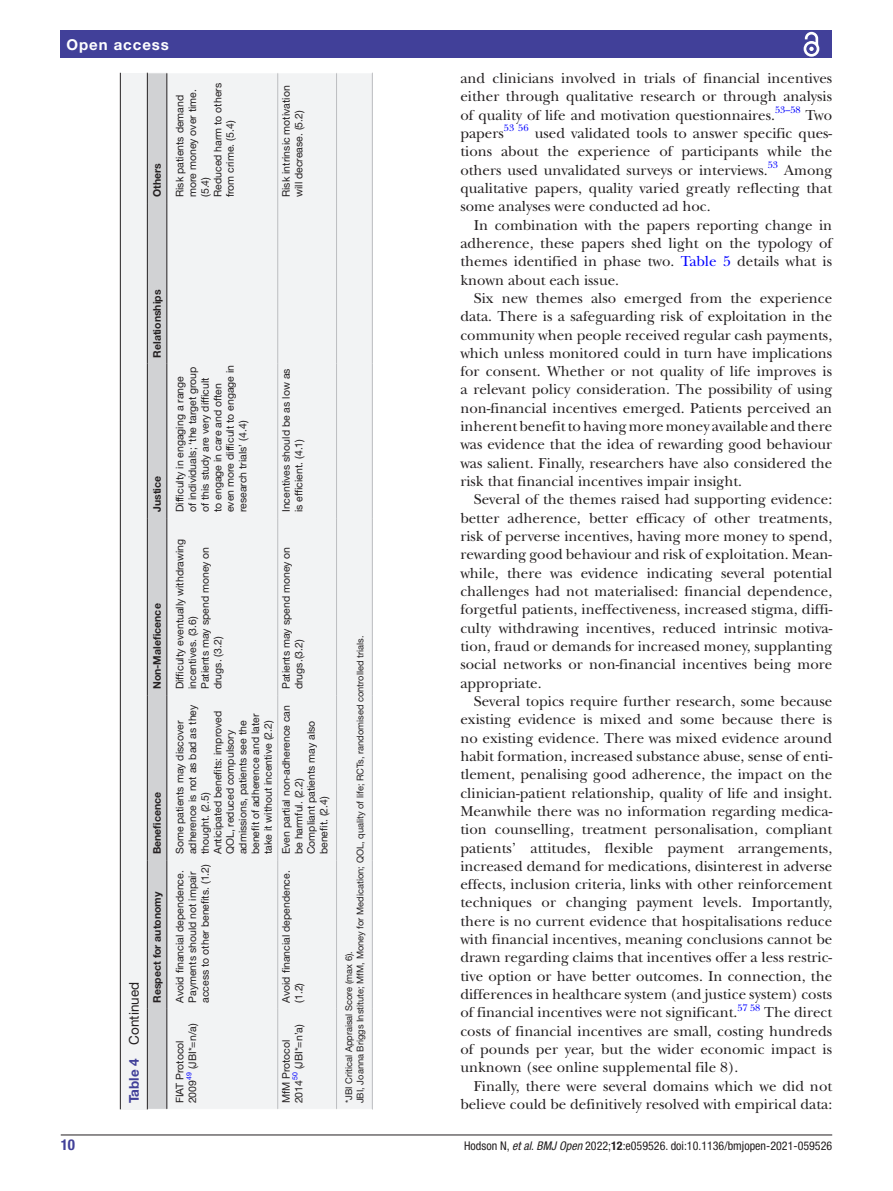
<style>
.page{position:relative;width:893px;height:1191px;background:#fff}
.page>*{position:absolute;margin:0;border:0;box-sizing:border-box;transform-origin:0 0}
.t1{font:15px/18.3px "New Baskerville";color:#231f20;text-align:justify}
.t2{font:700 15px "Helvetica Neue LT Std";letter-spacing:.065em;color:#fff}
.t3{font:700 condensed 15px "Helvetica Neue LT Std";color:#414099}
.t4{font:13.5px "Helvetica Neue LT Std";color:#231f20}
.t5{font:700 13.5px "Helvetica Neue LT Std";color:#414099}
.t6{font:condensed 12px "Helvetica Neue LT Std";color:#231f20}
.t7{font:10.5px/12.6px "Helvetica Neue LT Std";color:#231f20}
.t8{font:700 10.5px "Helvetica Neue LT Std";color:#231f20}
.t9{font:9.9px "New Baskerville";color:#00f}
.t10{font:9.3px/11.1px "Helvetica Neue LT Std";color:#231f20}
.s1{color:#00f}
.s2{font-style:italic}
.s3{font-weight:700}
</style>
<div class="page">
<hr style="left:61px;top:1134px;width:771px;height:1px;background:#231f20">
<div style="left:61px;top:31px;width:771px;height:27px;background:#414099"></div>
<svg style="left:803px;top:31px;width:17px;height:26px"></svg>
<div style="left:139px;top:73px;width:234px;height:1036px;background:#f2f3f4"></div>
<hr style="left:277px;top:1008px;width:1px;height:101px;background:#bcbdc0">
<hr style="left:277px;top:860px;width:1px;height:148px;background:#bcbdc0">
<hr style="left:277px;top:695px;width:1px;height:165px;background:#bcbdc0">
<hr style="left:277px;top:518px;width:1px;height:177px;background:#bcbdc0">
<hr style="left:277px;top:363px;width:1px;height:155px;background:#bcbdc0">
<hr style="left:277px;top:203px;width:1px;height:160px;background:#bcbdc0">
<hr style="left:277px;top:73px;width:1px;height:130px;background:#bcbdc0">
<hr style="left:336px;top:1008px;width:1px;height:101px;background:#bcbdc0">
<hr style="left:372px;top:1008px;width:1px;height:101px;background:#bcbdc0">
<hr style="left:372px;top:860px;width:1px;height:148px;background:#bcbdc0">
<hr style="left:372px;top:695px;width:1px;height:165px;background:#bcbdc0">
<hr style="left:372px;top:518px;width:1px;height:177px;background:#bcbdc0">
<hr style="left:372px;top:363px;width:1px;height:155px;background:#bcbdc0">
<hr style="left:372px;top:203px;width:1px;height:160px;background:#bcbdc0">
<hr style="left:372px;top:73px;width:1px;height:130px;background:#bcbdc0">
<hr style="left:336px;top:860px;width:1px;height:148px;background:#bcbdc0">
<hr style="left:336px;top:695px;width:1px;height:165px;background:#bcbdc0">
<hr style="left:336px;top:518px;width:1px;height:177px;background:#bcbdc0">
<hr style="left:336px;top:363px;width:1px;height:155px;background:#bcbdc0">
<hr style="left:336px;top:203px;width:1px;height:160px;background:#bcbdc0">
<hr style="left:336px;top:73px;width:1px;height:130px;background:#bcbdc0">
<svg style="left:147px;top:72px;width:20px;height:1038px;background:#acacad"></svg>
<div style="left:121px;top:73px;width:18px;height:1036px;background:#f2f3f4"></div>
<hr style="left:120px;top:73px;width:1px;height:1036px;background:#231f20">
<p class="t2" style="left:66px;top:35px;width:104px">Open access</p>
<p class="t8" style="left:151px;top:197px;width:35px;rotate:-90deg">Others</p>
<p class="t7" style="left:173px;top:197px;width:115px;rotate:-90deg">Risk patients demand more money over time. (5.4)<br>Reduced harm to others from crime. (5.4)</p>
<p class="t7" style="left:280px;top:197px;width:113px;rotate:-90deg">Risk intrinsic motivation will decrease. (5.2)</p>
<p class="t4" style="left:126px;top:1044px;width:64px;rotate:-90deg">Continued</p>
<p class="t5" style="left:126px;top:1103px;width:47px;rotate:-90deg">Table 4</p>
<p class="t8" style="left:151px;top:357px;width:70px;rotate:-90deg">Relationships</p>
<p class="t8" style="left:151px;top:512px;width:38px;rotate:-90deg">Justice</p>
<p class="t8" style="left:151px;top:689px;width:87px;rotate:-90deg">Non-Maleficence</p>
<p class="t8" style="left:151px;top:854px;width:64px;rotate:-90deg">Beneficence</p>
<p class="t8" style="left:151px;top:1002px;width:113px;rotate:-90deg">Respect for autonomy</p>
<p class="t7" style="left:173px;top:512px;width:149px;rotate:-90deg">Difficulty in engaging a range of individuals; ‘the target group of this study are very difficult<br>to engage in care and often even more difficult to engage in research trials’ (4.4)</p>
<p class="t7" style="left:280px;top:512px;width:145px;rotate:-90deg">Incentives should be as low as is efficient. (4.1)</p>
<p class="t7" style="left:173px;top:689px;width:152px;rotate:-90deg">Difficulty eventually withdrawing incentives. (3.6)<br>Patients may spend money on drugs. (3.2)</p>
<p class="t7" style="left:173px;top:854px;width:151px;rotate:-90deg">Some patients may discover adherence is not as bad as they thought. (2.5)<br>Anticipated benefits: improved<br>QOL, reduced compulsory admissions, patients see the benefit of adherence and later take it without incentive (2.2)</p>
<p class="t7" style="left:173px;top:1002px;width:140px;rotate:-90deg">Avoid financial dependence.<br>Payments should not impair access to other benefits. (1.2)</p>
<p class="t7" style="left:280px;top:689px;width:144px;rotate:-90deg">Patients may spend money on drugs.(3.2)</p>
<p class="t7" style="left:280px;top:854px;width:151px;rotate:-90deg">Even partial non-adherence can be harmful. (2.2)<br>Compliant patients may also benefit. (2.4)</p>
<p class="t7" style="left:280px;top:1002px;width:134px;rotate:-90deg">Avoid financial dependence. (1.2)</p>
<p class="t7" style="left:173px;top:1103px;width:81px;rotate:-90deg">FIAT Protocol<br>2009<sup>49</sup> (JBI*=n/a)</p>
<p class="t7" style="left:280px;top:1103px;width:81px;rotate:-90deg">MfM Protocol<br>2014<sup>50</sup> (JBI*=n’a)</p>
<p class="t10" style="left:343px;top:1103px;width:469px;rotate:-90deg">*JBI Critical Appraisal Score (max 6).<br>JBI, Joanna Briggs Institute; MfM, Money for Medication; QOL, quality of life; RCTs, randomised controlled trials.</p>
<p class="t1" style="left:460px;top:69px;width:373px">and clinicians involved in trials of financial incentives either through qualitative research or through analysis of quality of life and motivation questionnaires.<sup>53–58</sup> Two papers</p>
<p class="t9" style="left:504px;top:122px;width:26px">53 56</p>
<p class="t1" style="left:460px;top:124px;width:373px;text-indent:74px">used validated tools to answer specific ques&shy;tions about the experience of participants while the others used unvalidated surveys or interviews.<sup>53</sup> Among qualitative papers, quality varied greatly reflecting that some analyses were conducted ad hoc.</p>
<p class="t1" style="left:460px;top:216px;width:373px;text-indent:14px">In combination with the papers reporting change in adherence, these papers shed light on the typology of themes identified in phase two. <span class="s1">Table 5</span> details what is known about each issue.</p>
<p class="t1" style="left:460px;top:289px;width:373px;text-indent:14px">Six new themes also emerged from the experience data. There is a safeguarding risk of exploitation in the community when people received regular cash payments, which unless monitored could in turn have implications for consent. Whether or not quality of life improves is a relevant policy consideration. The possibility of using non-financial incentives emerged. Patients perceived an inherent benefit to having more money available and there was evidence that the idea of rewarding good behaviour was salient. Finally, researchers have also considered the risk that financial incentives impair insight.</p>
<p class="t1" style="left:460px;top:490px;width:373px;text-indent:14px">Several of the themes raised had supporting evidence: better adherence, better efficacy of other treatments, risk of perverse incentives, having more money to spend, rewarding good behaviour and risk of exploitation. Mean&shy;while, there was evidence indicating several potential challenges had not materialised: financial dependence, forgetful patients, ineffectiveness, increased stigma, diffi&shy;culty withdrawing incentives, reduced intrinsic motiva&shy;tion, fraud or demands for increased money, supplanting social networks or non-financial incentives being more appropriate.</p>
<p class="t1" style="left:460px;top:692px;width:373px;text-indent:14px">Several topics require further research, some because existing evidence is mixed and some because there is no existing evidence. There was mixed evidence around habit formation, increased substance abuse, sense of enti&shy;tlement, penalising good adherence, the impact on the clinician-patient relationship, quality of life and insight.<br>Meanwhile there was no information regarding medica&shy;tion counselling, treatment personalisation, compliant patients’ attitudes, flexible payment arrangements, increased demand for medications, disinterest in adverse effects, inclusion criteria, links with other reinforcement techniques or changing payment levels. Importantly, there is no current evidence that hospitalisations reduce with financial incentives, meaning conclusions cannot be drawn regarding claims that incentives offer a less restric&shy;tive option or have better outcomes. In connection, the differences in healthcare system (and justice system) costs of financial incentives were not significant.</p>
<p class="t9" style="left:737px;top:1001px;width:25px">57 58</p>
<p class="t1" style="left:460px;top:1003px;width:373px;text-indent:304px">The direct costs of financial incentives are small, costing hundreds of pounds per year, but the wider economic impact is unknown (see online supplemental file 8).</p>
<p class="t1" style="left:460px;top:1076px;width:373px;text-align:right">Finally, there were several domains which we did not believe could be definitively resolved with empirical data:</p>
<p class="t3" style="left:61px;top:1135px;width:16px">10</p>
<p class="t6" style="left:464px;top:1138px;width:370px">Hodson N, <span class="s2">et al</span>. <span class="s2">BMJ Open</span> 2022;<span class="s3">12</span>:e059526. doi:10.1136/bmjopen-2021-059526</p>
</div>
